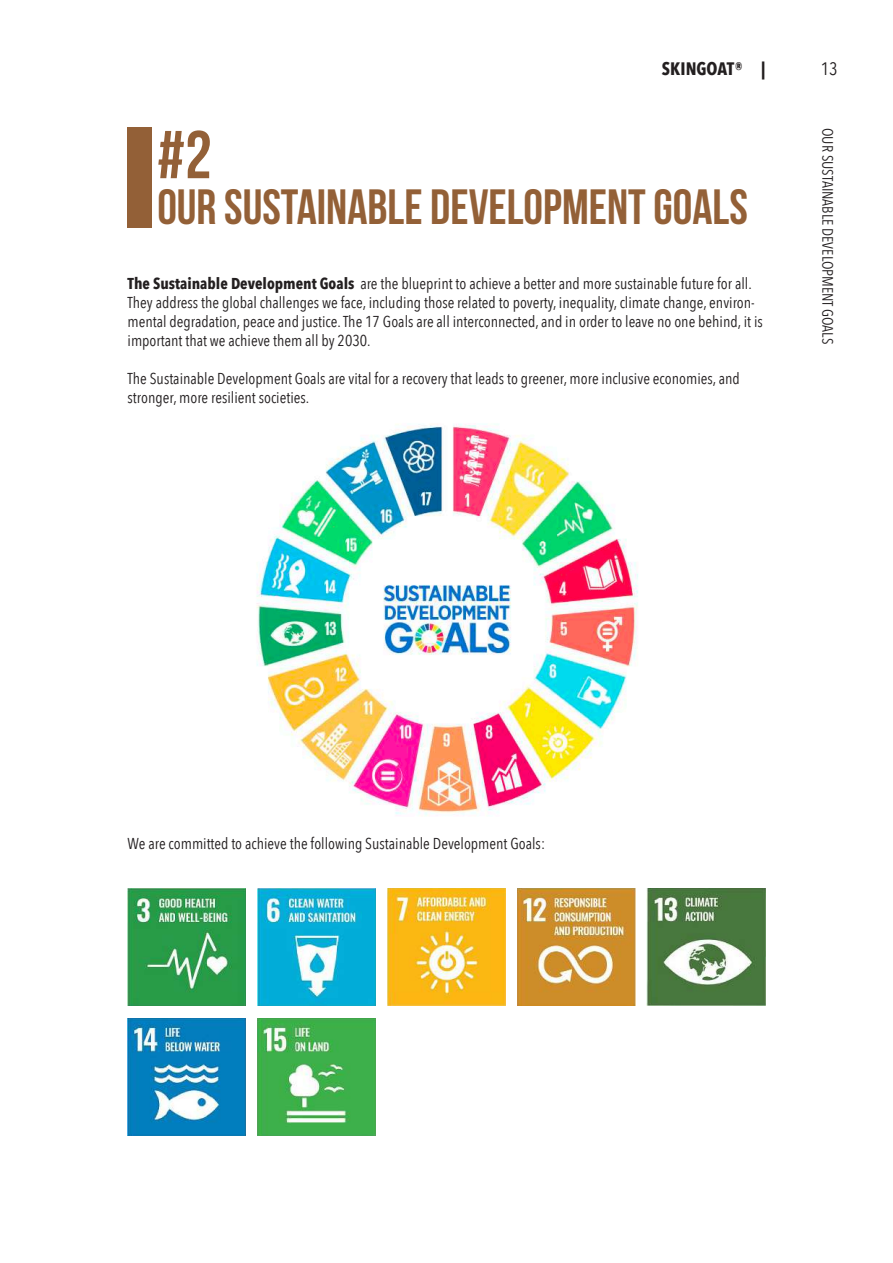
<style>
.page{position:relative;width:893px;height:1263px;background:#fff}
.page>*{position:absolute;margin:0;border:0;box-sizing:border-box;transform-origin:0 0}
.t1{font:700 67.5px "Bebas Neue";color:#936037}
.t2{font:700 49.5px "Bebas Neue";color:#936037}
.t3{font:700 18px "Avenir Next Condensed";color:#231f20}
.t4{font:18px "Avenir Next Condensed";color:#231f20}
.t5{font:15.75px/18.9px "Avenir Next Condensed";color:#231f20}
.t6{font:15px "Avenir Next Condensed";color:#231f20}
.s1{font-weight:700}
</style>
<div class="page">
<img style="left:256px;top:424px;width:382px;height:392px">
<img style="left:128px;top:888px;width:118px;height:117px">
<img style="left:257px;top:888px;width:119px;height:117px">
<img style="left:387px;top:888px;width:118px;height:117px">
<img style="left:517px;top:888px;width:118px;height:117px">
<img style="left:647px;top:888px;width:118px;height:117px">
<img style="left:128px;top:1018px;width:118px;height:117px">
<img style="left:257px;top:1018px;width:119px;height:117px">
<div style="left:128px;top:128px;width:24px;height:100px;background:#936037"></div>
<p class="t3" style="left:662px;top:58px;width:105px">SKINGOAT® |</p>
<p class="t4" style="left:821px;top:54px;width:18px">13</p>
<h1 class="t1" style="left:157px;top:118px;width:56px">#2</h1>
<h2 class="t2" style="left:157px;top:180px;width:592px">OUR SUSTAINABLE DEVELOPMENT GOALS</h2>
<p class="t5" style="left:128px;top:273px;width:637px"><span class="s1">The Sustainable Development Goals</span> are the blueprint to achieve a better and more sustainable future for all.<br>They address the global challenges we face, including those related to poverty, inequality, climate change, environ&shy;mental degradation, peace and justice. The 17 Goals are all interconnected, and in order to leave no one behind, it is important that we achieve them all by 2030.</p>
<p class="t5" style="left:128px;top:368px;width:614px">The Sustainable Development Goals are vital for a recovery that leads to greener, more inclusive economies, and stronger, more resilient societies.</p>
<p class="t6" style="left:840px;top:128px;width:218px;rotate:90deg">OUR SUSTAINABLE DEVELOPMENT GOALS</p>
<p class="t5" style="left:128px;top:834px;width:419px">We are committed to achieve the following Sustainable Development Goals:</p>
</div>
